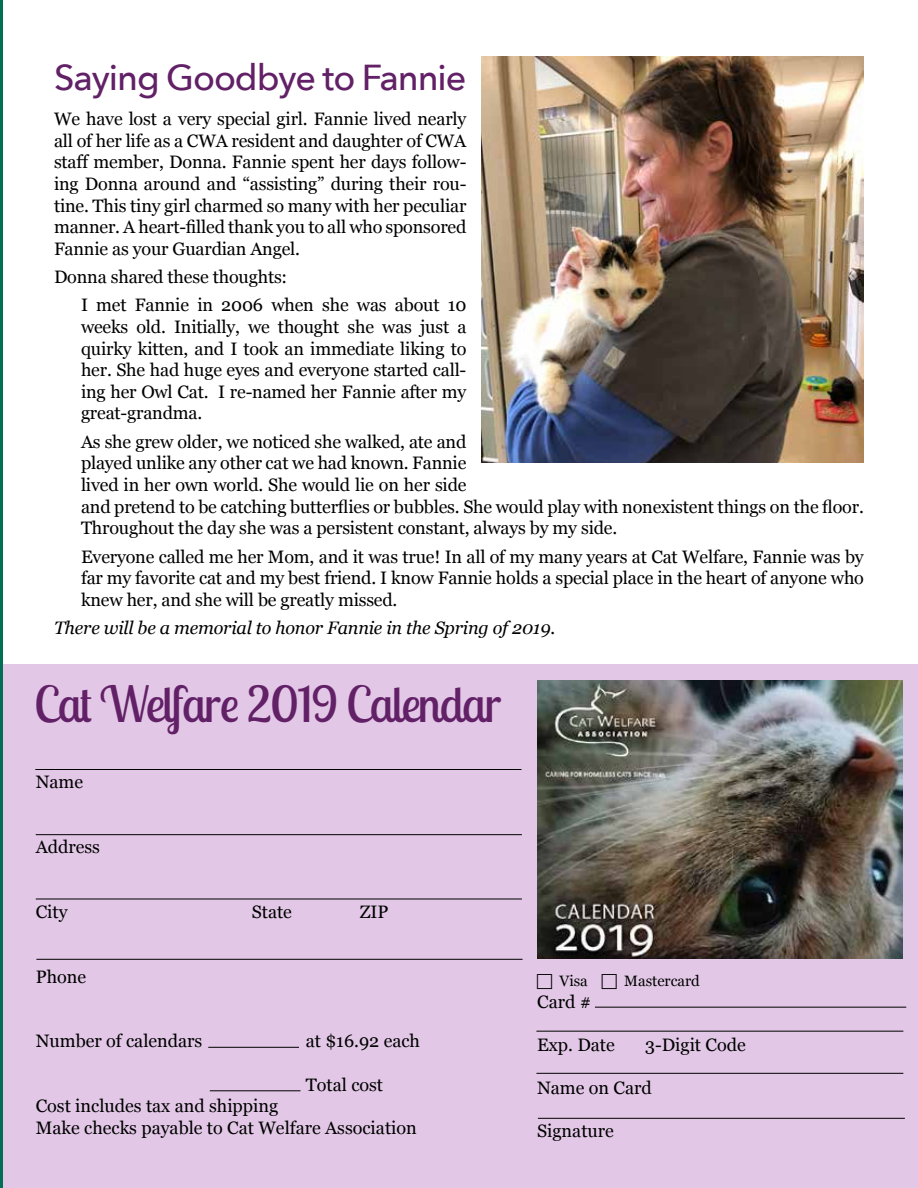
<style>
.page{position:relative;width:918px;height:1188px;background:#fff}
.page>*{position:absolute;margin:0;border:0;box-sizing:border-box;transform-origin:0 0}
.t1{font:49.5px "Lobster Two";letter-spacing:-.03em;color:#622066}
.t2{font:500 36px "Avenir Next";letter-spacing:-.03em;color:#622066}
.t3{font:18px/21.6px "Georgia";letter-spacing:-.01em;color:#000;text-align:justify}
.t4{font:italic 18px "Georgia";letter-spacing:-.01em;color:#000}
.t5{font:500 18px "Avenir Next";color:#000}
.t6{font:15px "Georgia";color:#000}
</style>
<div class="page">
<hr style="left:0;top:0;width:2px;height:1188px;background:#006f53">
<img style="left:482px;top:57px;width:382px;height:406px">
<div style="left:3px;top:664px;width:915px;height:524px;background:#e2c8e6"></div>
<img style="left:538px;top:680px;width:365px;height:278px">
<hr style="left:35px;top:769px;width:486px;height:1px;background:#000">
<hr style="left:36px;top:834px;width:486px;height:1px;background:#000">
<hr style="left:36px;top:899px;width:486px;height:1px;background:#000">
<hr style="left:36px;top:959px;width:487px;height:1px;background:#000">
<hr style="left:208px;top:1047px;width:91px;height:1px;background:#000">
<hr style="left:210px;top:1090px;width:91px;height:1px;background:#000">
<hr style="left:595px;top:1007px;width:311px;height:1px;background:#000">
<hr style="left:536px;top:1031px;width:367px;height:1px;background:#000">
<hr style="left:536px;top:1073px;width:367px;height:1px;background:#000">
<hr style="left:538px;top:1118px;width:367px;height:1px;background:#000">
<h2 class="t2" style="left:54px;top:47px;width:414px">Saying Goodbye to Fannie</h2>
<p class="t3" style="left:54px;top:107px;width:414px">We have lost a very special girl. Fannie lived nearly all of her life as a CWA resident and daughter of CWA staff member, Donna. Fannie spent her days follow&shy;ing Donna around and “assisting” during their rou&shy;tine. This tiny girl charmed so many with her peculiar manner. A heart-filled thank you to all who sponsored Fannie as your Guardian Angel.</p>
<p class="t3" style="left:81px;top:262px;width:387px;line-height:28.3px;text-indent:-27px">Donna shared these thoughts:<br>I met Fannie in 2006 when she was about 10</p>
<p class="t3" style="left:81px;top:315px;width:387px">weeks old. Initially, we thought she was just a quirky kitten, and I took an immediate liking to her. She had huge eyes and everyone started call&shy;ing her Owl Cat. I re-named her Fannie after my great-grandma.</p>
<p class="t3" style="left:81px;top:430px;width:784px;text-align:left">As she grew older, we noticed she walked, ate and<br>played unlike any other cat we had known. Fannie<br>lived in her own world. She would lie on her side<br>and pretend to be catching butterflies or bubbles. She would play with nonexistent things on the floor.<br>Throughout the day she was a persistent constant, always by my side.</p>
<p class="t3" style="left:81px;top:545px;width:785px">Everyone called me her Mom, and it was true! In all of my many years at Cat Welfare, Fannie was by far my favorite cat and my best friend. I know Fannie holds a special place in the heart of anyone who knew her, and she will be greatly missed.</p>
<p class="t4" style="left:54px;top:615px;width:503px">There will be a memorial to honor Fannie in the Spring of 2019.</p>
<h1 class="t1" style="left:34px;top:672px;width:469px">Cat Welfare 2019 Calendar</h1>
<p class="t3" style="left:36px;top:770px;width:49px">Name</p>
<p class="t3" style="left:36px;top:835px;width:66px">Address</p>
<p class="t3" style="left:36px;top:900px;width:33px">City</p>
<p class="t3" style="left:252px;top:900px;width:42px">State</p>
<p class="t3" style="left:360px;top:900px;width:30px">ZIP</p>
<p class="t3" style="left:36px;top:965px;width:52px">Phone</p>
<p class="t3" style="left:36px;top:1030px;width:168px">Number of calendars</p>
<p class="t3" style="left:306px;top:1030px;width:116px">at $16.92 each</p>
<p class="t3" style="left:306px;top:1073px;width:79px">Total cost</p>
<p class="t3" style="left:36px;top:1094px;width:383px">Cost includes tax and shipping<br>Make checks payable to Cat Welfare Association</p>
<p class="t5" style="left:35px;top:1121px;width:12px">6</p>
<p class="t6" style="left:560px;top:970px;width:29px">Visa</p>
<p class="t6" style="left:624px;top:970px;width:77px">Mastercard</p>
<p class="t3" style="left:537px;top:990px;width:56px">Card #</p>
<p class="t3" style="left:537px;top:1033px;width:79px">Exp. Date</p>
<p class="t3" style="left:645px;top:1033px;width:102px">3-Digit Code</p>
<p class="t3" style="left:537px;top:1076px;width:116px">Name on Card</p>
<p class="t3" style="left:537px;top:1120px;width:78px">Signature</p>
</div>
